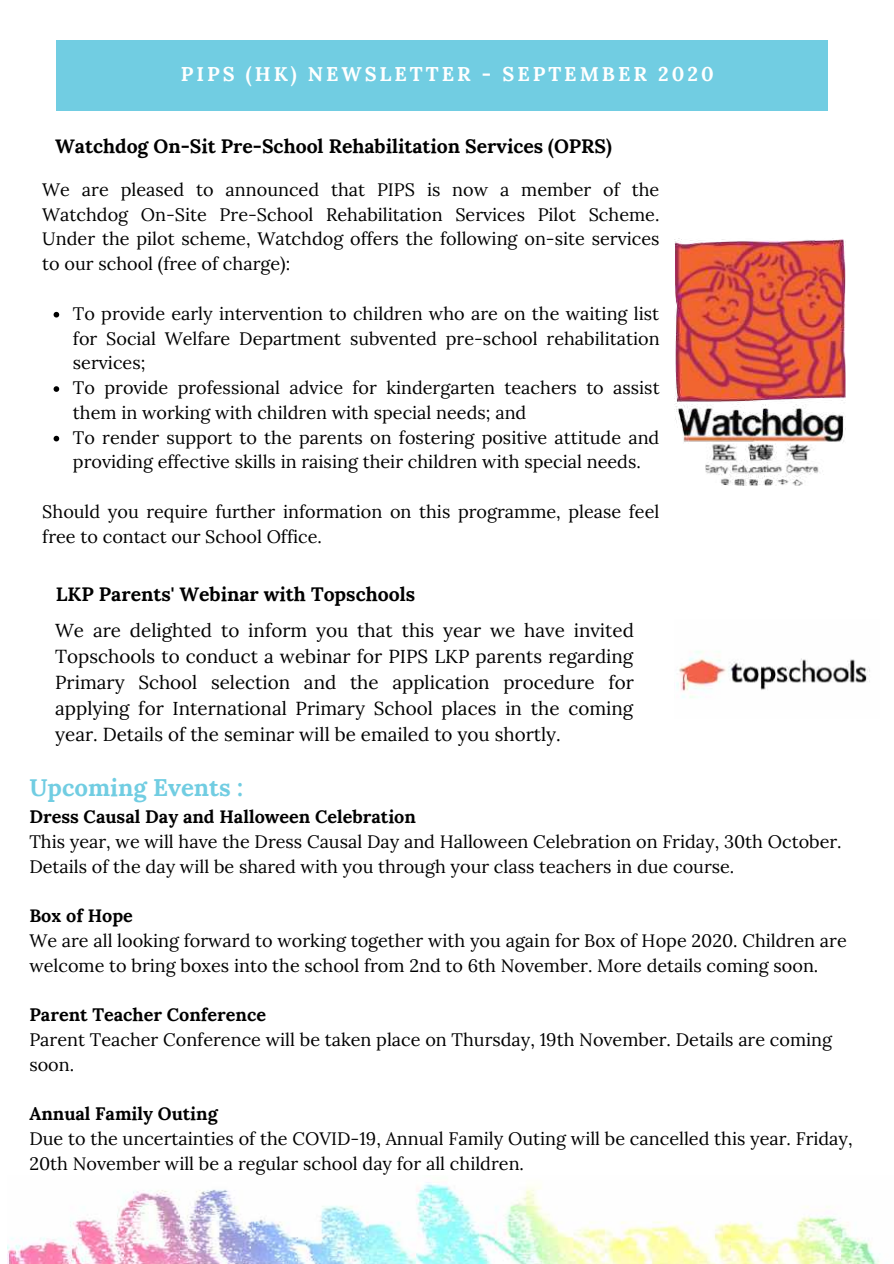
<style>
.page{position:relative;width:894px;height:1264px;background:#fff}
.page>*{position:absolute;margin:0;border:0;box-sizing:border-box;transform-origin:0 0}
.t1{font:700 24px "Lora";color:#71cde2}
.t2{font:700 19.8px "Lora";letter-spacing:.15em;color:#fff}
.t3{font:700 19.35px "Lora";color:#000}
.t4{font:18.75px/25.8px "Lora";color:#000;text-align:justify}
.t5{font:18px/24.8px "Lora";color:#000}
.t6{font:700 18px "Lora";color:#000}
</style>
<div class="page">
<div style="left:56px;top:40px;width:771px;height:70px;background:#71cde2"></div>
<svg style="left:54px;top:312px;width:5px;height:5px"></svg>
<svg style="left:54px;top:386px;width:5px;height:6px"></svg>
<svg style="left:54px;top:436px;width:5px;height:5px"></svg>
<img style="left:676px;top:651px;width:194px;height:47px">
<img style="left:7px;top:1182px;width:872px;height:81px">
<img style="left:674px;top:239px;width:171px;height:246px">
<p class="t2" style="left:181px;top:61px;width:534px">PIPS (HK) NEWSLETTER - SEPTEMBER 2020</p>
<p class="t3" style="left:55px;top:134px;width:558px">Watchdog On-Sit Pre-School Rehabilitation Services (OPRS)</p>
<p class="t5" style="left:42px;top:177px;width:618px;text-align:justify">We are pleased to announced that PIPS is now a member of the Watchdog On-Site Pre-School Rehabilitation Services Pilot Scheme.<br>Under the pilot scheme, Watchdog offers the following on-site services to our school (free of charge):</p>
<p class="t5" style="left:73px;top:301px;width:588px">To provide early intervention to children who are on the waiting list for Social Welfare Department subvented pre-school rehabilitation services;<br>To provide professional advice for kindergarten teachers to assist them in working with children with special needs; and<br>To render support to the parents on fostering positive attitude and providing effective skills in raising their children with special needs.</p>
<p class="t5" style="left:42px;top:499px;width:618px">Should you require further information on this programme, please feel free to contact our School Office.</p>
<p class="t3" style="left:56px;top:581px;width:360px">LKP Parents' Webinar with Topschools</p>
<p class="t4" style="left:55px;top:617px;width:580px">We are delighted to inform you that this year we have invited Topschools to conduct a webinar for PIPS LKP parents regarding Primary School selection and the application procedure for applying for International Primary School places in the coming year. Details of the seminar will be emailed to you shortly.</p>
<h1 class="t1" style="left:29px;top:771px;width:215px">Upcoming Events :</h1>
<p class="t6" style="left:29px;top:805px;width:388px">Dress Causal Day and Halloween Celebration</p>
<p class="t5" style="left:29px;top:828px;width:813px">This year, we will have the Dress Causal Day and Halloween Celebration on Friday, 30th October.<br>Details of the day will be shared with you through your class teachers in due course.</p>
<p class="t6" style="left:29px;top:904px;width:105px">Box of Hope</p>
<p class="t5" style="left:29px;top:928px;width:818px">We are all looking forward to working together with you again for Box of Hope 2020. Children are welcome to bring boxes into the school from 2nd to 6th November. More details coming soon.</p>
<p class="t6" style="left:29px;top:1003px;width:238px">Parent Teacher Conference</p>
<p class="t5" style="left:29px;top:1027px;width:804px">Parent Teacher Conference will be taken place on Thursday, 19th November. Details are coming soon.</p>
<p class="t6" style="left:29px;top:1102px;width:190px">Annual Family Outing</p>
<p class="t5" style="left:29px;top:1126px;width:824px">Due to the uncertainties of the COVID-19, Annual Family Outing will be cancelled this year. Friday,<br>20th November will be a regular school day for all children.</p>
</div>
